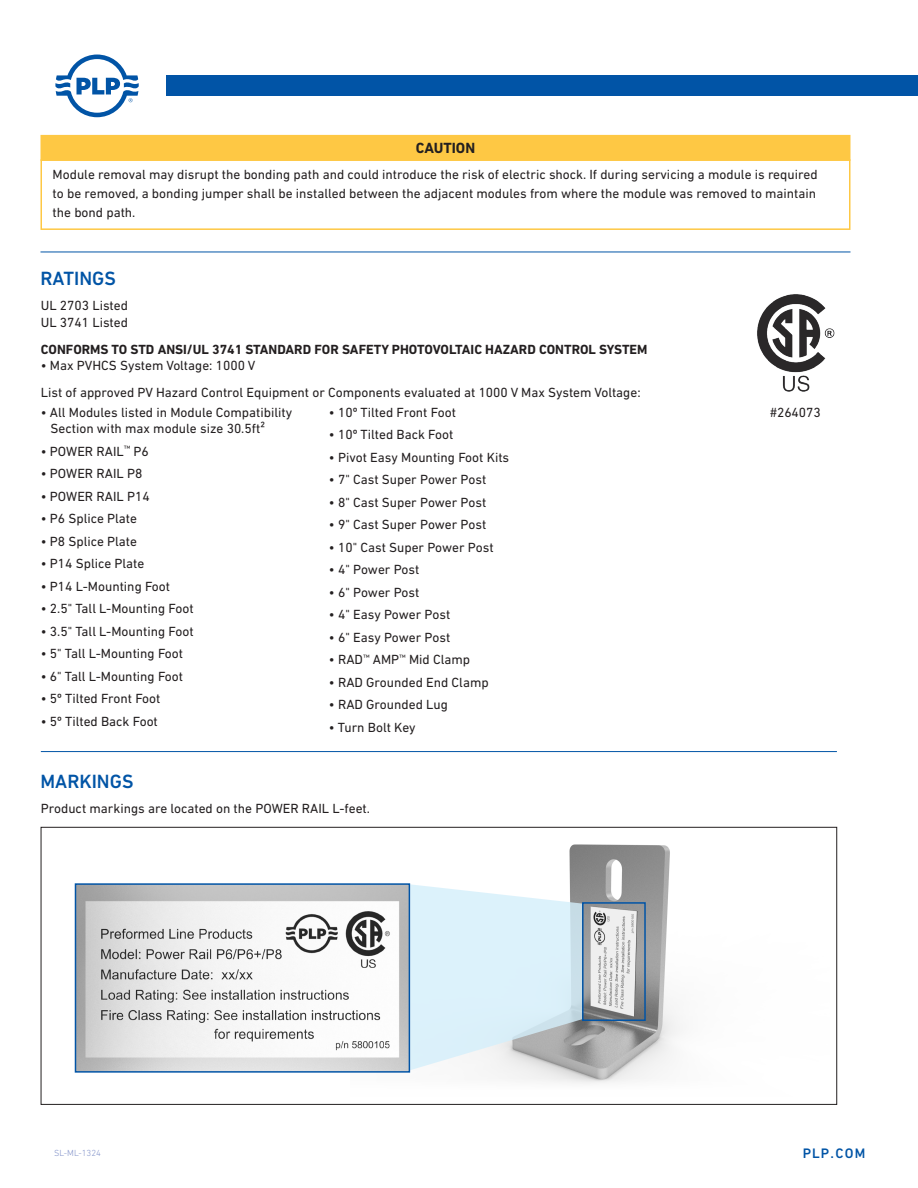
<style>
.page{position:relative;width:918px;height:1188px;background:#fff}
.page>*{position:absolute;margin:0;border:0;box-sizing:border-box;transform-origin:0 0}
.t1{font:500 19.5px "DIN Next LT Pro";color:#0154a6}
.t2{font:700 15px "DIN Next LT Pro";color:#231f20}
.t3{font:500 13.95px "DIN Next LT Pro";letter-spacing:.08em;color:#0154a6}
.t4{font:13.5px/18.8px "DIN Next LT Pro";color:#231f20;text-align:justify}
.t5{font:700 13.5px "DIN Next LT Pro";color:#231f20}
.t6{font:300 9px "DIN Next LT Pro";color:#8393ca}
</style>
<div class="page">
<svg style="left:55px;top:55px;width:84px;height:62px"></svg>
<div style="left:166px;top:75px;width:752px;height:21px;background:#0154a6"></div>
<div style="left:40px;top:135px;width:810px;height:26px;background:#fec844"></div>
<div style="left:40px;top:159px;width:810px;height:71px;border:2px solid #fec844"></div>
<img style="left:410px;top:844px;width:270px;height:240px">
<svg style="left:410px;top:884px;width:172px;height:186px;background:#d8eaf2"></svg>
<img style="left:78px;top:886px;width:329px;height:184px">
<div style="left:75px;top:883px;width:335px;height:190px;border:2px solid #0154a6"></div>
<div style="left:582px;top:902px;width:64px;height:119px;border:2px solid #0154a6"></div>
<hr style="left:41px;top:751px;width:796px;height:1px;background:#0154a6">
<hr style="left:40px;top:252px;width:810px;height:1px;background:#0154a6">
<img style="left:757px;top:294px;width:78px;height:79px">
<img style="left:782px;top:375px;width:28px;height:17px">
<div style="left:744px;top:363px;width:24px;height:19px;background:#fff"></div>
<div style="left:821px;top:363px;width:38px;height:19px;background:#fff"></div>
<p class="t2" style="left:416px;top:139px;width:61px">CAUTION</p>
<p class="t4" style="left:53px;top:165px;width:766px">Module removal may disrupt the bonding path and could introduce the risk of electric shock. If during servicing a module is required to be removed, a bonding jumper shall be installed between the adjacent modules from where the module was removed to maintain the bond path.</p>
<p class="t1" style="left:40px;top:267px;width:77px">RATINGS</p>
<p class="t4" style="left:41px;top:296px;width:89px">UL 2703 Listed</p>
<p class="t4" style="left:41px;top:313px;width:89px">UL 3741 Listed</p>
<p class="t5" style="left:41px;top:341px;width:608px">CONFORMS TO STD ANSI/UL 3741 STANDARD FOR SAFETY PHOTOVOLTAIC HAZARD CONTROL SYSTEM</p>
<p class="t4" style="left:41px;top:356px;width:216px">• Max PVHCS System Voltage: 1000 V</p>
<p class="t4" style="left:41px;top:383px;width:601px">List of approved PV Hazard Control Equipment or Components evaluated at 1000 V Max System Voltage:</p>
<p class="t4" style="left:41px;top:403px;width:253px">• All Modules listed in Module Compatibility</p>
<p class="t4" style="left:51px;top:419px;width:216px">Section with max module size 30.5ft²</p>
<p class="t4" style="left:41px;top:442px;width:110px">• POWER RAIL<sup>™</sup> P6</p>
<p class="t4" style="left:41px;top:464px;width:103px">• POWER RAIL P8</p>
<p class="t4" style="left:41px;top:487px;width:110px">• POWER RAIL P14</p>
<p class="t4" style="left:41px;top:509px;width:98px">• P6 Splice Plate</p>
<p class="t4" style="left:41px;top:532px;width:98px">• P8 Splice Plate</p>
<p class="t4" style="left:41px;top:554px;width:105px">• P14 Splice Plate</p>
<p class="t4" style="left:41px;top:577px;width:131px">• P14 L-Mounting Foot</p>
<p class="t4" style="left:41px;top:599px;width:154px">• 2.5" Tall L-Mounting Foot</p>
<p class="t4" style="left:41px;top:622px;width:154px">• 3.5" Tall L-Mounting Foot</p>
<p class="t4" style="left:41px;top:644px;width:144px">• 5" Tall L-Mounting Foot</p>
<p class="t4" style="left:41px;top:667px;width:144px">• 6" Tall L-Mounting Foot</p>
<p class="t4" style="left:41px;top:689px;width:121px">• 5º Tilted Front Foot</p>
<p class="t4" style="left:41px;top:712px;width:119px">• 5º Tilted Back Foot</p>
<p class="t4" style="left:329px;top:403px;width:129px">• 10º Tilted Front Foot</p>
<p class="t4" style="left:770px;top:403px;width:52px">#264073</p>
<p class="t4" style="left:329px;top:425px;width:126px">• 10º Tilted Back Foot</p>
<p class="t4" style="left:329px;top:448px;width:182px">• Pivot Easy Mounting Foot Kits</p>
<p class="t4" style="left:329px;top:470px;width:159px">• 7" Cast Super Power Post</p>
<p class="t4" style="left:329px;top:493px;width:159px">• 8" Cast Super Power Post</p>
<p class="t4" style="left:329px;top:515px;width:159px">• 9" Cast Super Power Post</p>
<p class="t4" style="left:329px;top:538px;width:166px">• 10" Cast Super Power Post</p>
<p class="t4" style="left:329px;top:560px;width:92px">• 4" Power Post</p>
<p class="t4" style="left:329px;top:583px;width:92px">• 6" Power Post</p>
<p class="t4" style="left:329px;top:605px;width:123px">• 4" Easy Power Post</p>
<p class="t4" style="left:329px;top:628px;width:123px">• 6" Easy Power Post</p>
<p class="t4" style="left:329px;top:650px;width:143px">• RAD<sup>™</sup> AMP<sup>™</sup> Mid Clamp</p>
<p class="t4" style="left:329px;top:673px;width:161px">• RAD Grounded End Clamp</p>
<p class="t4" style="left:329px;top:695px;width:120px">• RAD Grounded Lug</p>
<p class="t4" style="left:329px;top:718px;width:88px">• Turn Bolt Key</p>
<p class="t1" style="left:41px;top:770px;width:94px">MARKINGS</p>
<p class="t4" style="left:41px;top:799px;width:331px">Product markings are located on the POWER RAIL L-feet.</p>
<p class="t6" style="left:54px;top:1148px;width:49px">SL-ML-1324</p>
<p class="t3" style="left:803px;top:1146px;width:64px">PLP.COM</p>
</div>
